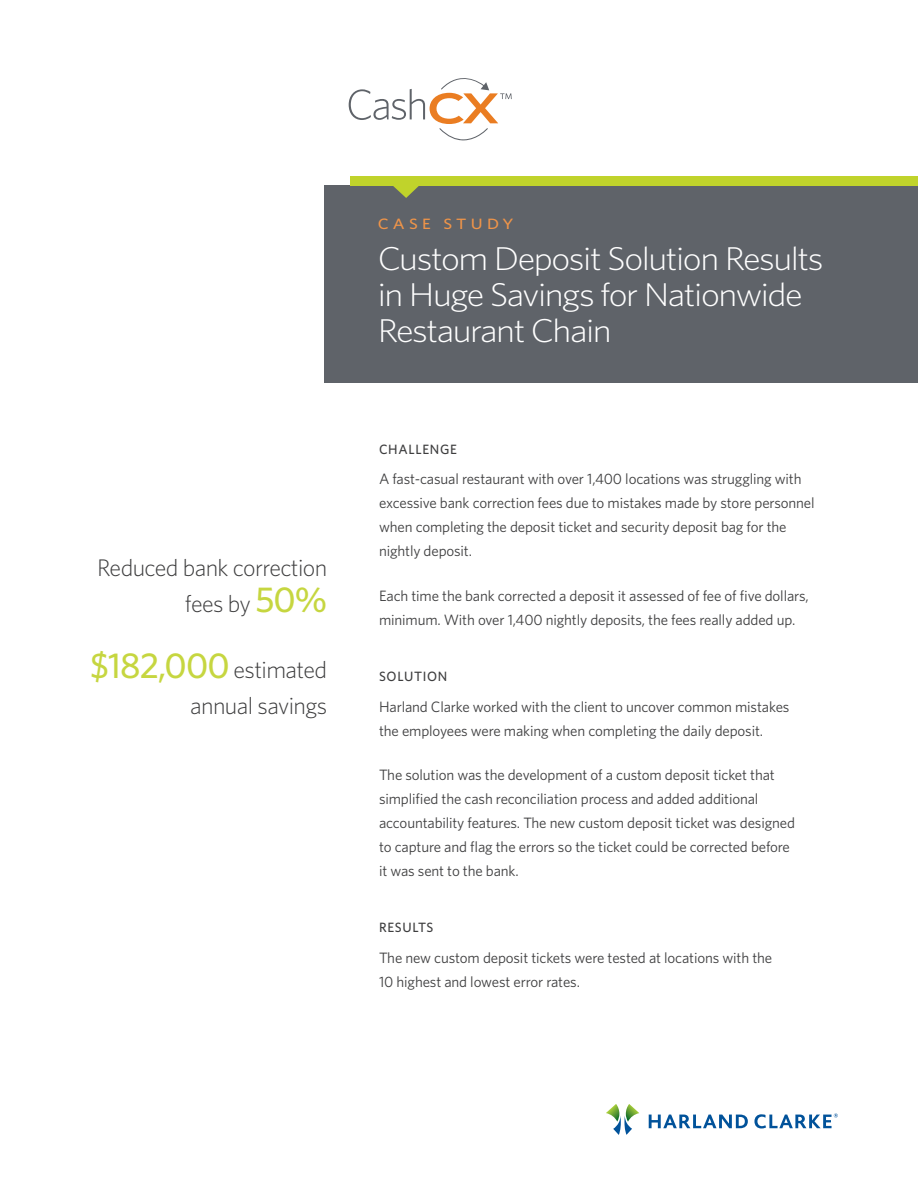
<style>
.page{position:relative;width:918px;height:1188px;background:#fff}
.page>*{position:absolute;margin:0;border:0;box-sizing:border-box;transform-origin:0 0}
.t1{font:300 33px/36px "Whitney";letter-spacing:-.04em;color:#fff;scale:1.1 1}
.t2{font:300 24px/36px "Whitney";letter-spacing:-.025em;color:#3e3e3f;text-align:right}
.t3{font:15px/24px "Whitney";letter-spacing:-.01em;color:#3e3e3f}
.t4{font:500 15px "Whitney";letter-spacing:.25em;color:#ee9449;scale:1.15 1}
.t5{font:500 13.5px "Whitney";letter-spacing:.05em;color:#3e3e3f}
.s1{font-weight:500;font-size:36px;color:#c6d640}
</style>
<div class="page">
<svg style="left:649px;top:1115px;width:99px;height:13px"></svg>
<svg style="left:606px;top:1104px;width:33px;height:31px"></svg>
<svg style="left:754px;top:1113px;width:84px;height:16px"></svg>
<div style="left:324px;top:186px;width:594px;height:197px;background:#5f6369"></div>
<div style="left:351px;top:176px;width:567px;height:10px;background:#c0d32b"></div>
<svg style="left:393px;top:186px;width:26px;height:12px"></svg>
<svg style="left:349px;top:78px;width:163px;height:63px"></svg>
<h2 class="t2" style="left:97px;top:549px;width:232px">Reduced bank correction fees by <span class="s1">50%</span></h2>
<h2 class="t2" style="left:90px;top:651px;width:239px"><span class="s1">$182,000</span> estimated annual savings</h2>
<p class="t4" style="left:378px;top:213px;width:120px">CASE STUDY</p>
<h1 class="t1" style="left:378px;top:240px;width:407px">Custom Deposit Solution Results in Huge Savings for Nationwide<br>Restaurant Chain</h1>
<p class="t5" style="left:379px;top:440px;width:79px">CHALLENGE</p>
<p class="t3" style="left:379px;top:467px;width:437px">A fast-casual restaurant with over 1,400 locations was struggling with excessive bank correction fees due to mistakes made by store personnel when completing the deposit ticket and security deposit bag for the nightly deposit.</p>
<p class="t3" style="left:379px;top:583px;width:431px">Each time the bank corrected a deposit it assessed of fee of five dollars, minimum. With over 1,400 nightly deposits, the fees really added up.</p>
<p class="t5" style="left:379px;top:667px;width:70px">SOLUTION</p>
<p class="t3" style="left:379px;top:694px;width:412px">Harland Clarke worked with the client to uncover common mistakes the employees were making when completing the daily deposit.</p>
<p class="t3" style="left:379px;top:762px;width:417px">The solution was the development of a custom deposit ticket that simplified the cash reconciliation process and added additional accountability features. The new custom deposit ticket was designed to capture and flag the errors so the ticket could be corrected before it was sent to the bank.</p>
<p class="t5" style="left:379px;top:918px;width:56px">RESULTS</p>
<p class="t3" style="left:379px;top:945px;width:395px">The new custom deposit tickets were tested at locations with the<br>10 highest and lowest error rates.</p>
</div>
